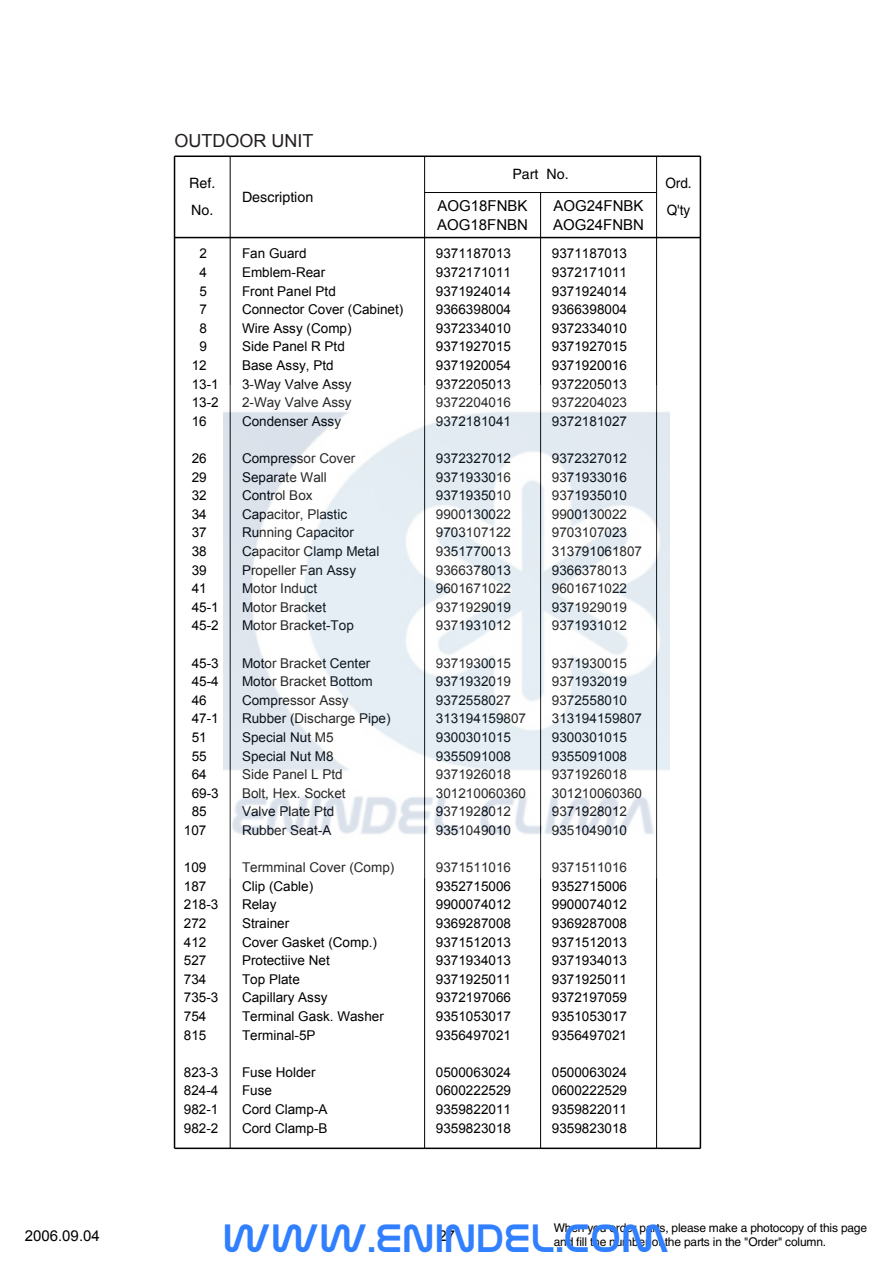
<style>
.page{position:relative;width:893px;height:1263px;background:#fff}
.page>*{position:absolute;margin:0;border:0;box-sizing:border-box;transform-origin:0 0}
.t1{font:40.05px "Nasalization Rg";color:#307fff}
.t2{font:18px "Arial";color:#231f20}
.t3{font:15px/19.5px "Arial";color:#000}
.t4{font:14.25px/27.2px "Helvetica";color:#000}
.t5{font:14.25px "Helvetica";color:#000;scale:.95 1}
.t6{font:13.5px/18.6px "Arial";color:#000;text-align:justify}
.t7{font:12px/14.9px "Helvetica";letter-spacing:-.015em;color:#000}
</style>
<div class="page">
<hr style="left:230px;top:156px;width:1px;height:992px;background:#000">
<hr style="left:174px;top:156px;width:1px;height:992px;background:#000">
<hr style="left:424px;top:192px;width:232px;height:1px;background:#000">
<hr style="left:174px;top:156px;width:526px;height:1px;background:#000">
<hr style="left:699px;top:156px;width:2px;height:992px;background:#000">
<hr style="left:174px;top:1148px;width:526px;height:1px;background:#000">
<hr style="left:656px;top:156px;width:1px;height:992px;background:#000">
<hr style="left:424px;top:156px;width:1px;height:992px;background:#000">
<hr style="left:540px;top:193px;width:1px;height:955px;background:#000">
<hr style="left:174px;top:237px;width:526px;height:1px;background:#000">
<img style="left:223px;top:386px;width:446px;height:491px">
<h2 class="t2" style="left:174px;top:129px;width:140px">OUTDOOR UNIT</h2>
<p class="t4" style="left:189px;top:170px;width:28px">Ref.<br>No.</p>
<p class="t4" style="left:242px;top:183px;width:73px">Description</p>
<p class="t4" style="left:512px;top:161px;width:58px">Part No.</p>
<p class="t5" style="left:665px;top:175px;width:29px">Ord.</p>
<p class="t3" style="left:437px;top:196px;width:92px">AOG18FNBK</p>
<p class="t5" style="left:666px;top:202px;width:26px">Q'ty</p>
<p class="t3" style="left:437px;top:215px;width:92px">AOG18FNBN</p>
<p class="t3" style="left:553px;top:196px;width:92px">AOG24FNBK<br>AOG24FNBN</p>
<p class="t6" style="left:199px;top:245px;width:9px">2</p>
<p class="t6" style="left:242px;top:245px;width:66px">Fan Guard</p>
<p class="t6" style="left:199px;top:263px;width:9px">4</p>
<p class="t6" style="left:242px;top:263px;width:85px">Emblem-Rear</p>
<p class="t6" style="left:199px;top:282px;width:9px">5</p>
<p class="t6" style="left:242px;top:282px;width:95px">Front Panel Ptd</p>
<p class="t6" style="left:199px;top:300px;width:9px">7</p>
<p class="t6" style="left:242px;top:300px;width:163px">Connector Cover (Cabinet)</p>
<p class="t6" style="left:199px;top:319px;width:9px">8</p>
<p class="t6" style="left:242px;top:319px;width:111px">Wire Assy (Comp)</p>
<p class="t6" style="left:199px;top:338px;width:9px">9</p>
<p class="t6" style="left:242px;top:338px;width:104px">Side Panel R Ptd</p>
<p class="t6" style="left:192px;top:356px;width:17px">12</p>
<p class="t6" style="left:242px;top:356px;width:93px">Base Assy, Ptd</p>
<p class="t6" style="left:192px;top:375px;width:29px">13-1</p>
<p class="t6" style="left:242px;top:375px;width:111px">3-Way Valve Assy</p>
<p class="t6" style="left:192px;top:393px;width:29px">13-2</p>
<p class="t6" style="left:242px;top:393px;width:111px">2-Way Valve Assy</p>
<p class="t6" style="left:192px;top:412px;width:17px">16</p>
<p class="t6" style="left:242px;top:412px;width:101px">Condenser Assy</p>
<p class="t6" style="left:192px;top:449px;width:17px">26</p>
<p class="t6" style="left:242px;top:449px;width:115px">Compressor Cover</p>
<p class="t6" style="left:192px;top:468px;width:17px">29</p>
<p class="t6" style="left:242px;top:468px;width:86px">Separate Wall</p>
<p class="t6" style="left:192px;top:486px;width:17px">32</p>
<p class="t6" style="left:242px;top:486px;width:72px">Control Box</p>
<p class="t6" style="left:192px;top:505px;width:17px">34</p>
<p class="t6" style="left:242px;top:505px;width:107px">Capacitor, Plastic</p>
<p class="t6" style="left:192px;top:524px;width:17px">37</p>
<p class="t6" style="left:242px;top:524px;width:113px">Running Capacitor</p>
<p class="t6" style="left:192px;top:542px;width:17px">38</p>
<p class="t6" style="left:242px;top:542px;width:139px">Capacitor Clamp Metal</p>
<p class="t6" style="left:436px;top:245px;width:77px">9371187013<br>9372171011<br>9371924014<br>9366398004<br>9372334010<br>9371927015<br>9371920054<br>9372205013<br>9372204016<br>9372181041</p>
<p class="t6" style="left:436px;top:449px;width:77px">9372327012<br>9371933016<br>9371935010<br>9900130022<br>9703107122<br>9351770013</p>
<p class="t6" style="left:552px;top:245px;width:77px">9371187013<br>9372171011<br>9371924014<br>9366398004<br>9372334010<br>9371927015<br>9371920016<br>9372205013<br>9372204023<br>9372181027</p>
<p class="t6" style="left:552px;top:449px;width:92px;text-align:left">9372327012<br>9371933016<br>9371935010<br>9900130022<br>9703107023<br>313791061807</p>
<p class="t6" style="left:192px;top:561px;width:17px">39</p>
<p class="t6" style="left:242px;top:561px;width:116px">Propeller Fan Assy</p>
<p class="t6" style="left:192px;top:579px;width:17px">41</p>
<p class="t6" style="left:242px;top:579px;width:77px">Motor Induct</p>
<p class="t6" style="left:192px;top:598px;width:29px">45-1</p>
<p class="t6" style="left:242px;top:598px;width:86px">Motor Bracket</p>
<p class="t6" style="left:192px;top:617px;width:29px">45-2</p>
<p class="t6" style="left:242px;top:617px;width:113px">Motor Bracket-Top</p>
<p class="t6" style="left:192px;top:654px;width:29px">45-3</p>
<p class="t6" style="left:242px;top:654px;width:130px">Motor Bracket Center</p>
<p class="t6" style="left:192px;top:672px;width:29px">45-4</p>
<p class="t6" style="left:242px;top:672px;width:132px">Motor Bracket Bottom</p>
<p class="t6" style="left:192px;top:691px;width:17px">46</p>
<p class="t6" style="left:242px;top:691px;width:108px">Compressor Assy</p>
<p class="t6" style="left:192px;top:710px;width:29px">47-1</p>
<p class="t6" style="left:242px;top:710px;width:150px">Rubber (Discharge Pipe)</p>
<p class="t6" style="left:192px;top:747px;width:17px">55</p>
<p class="t6" style="left:242px;top:747px;width:93px">Special Nut M8</p>
<p class="t6" style="left:192px;top:728px;width:17px">51</p>
<p class="t6" style="left:242px;top:728px;width:93px">Special Nut M5</p>
<p class="t6" style="left:192px;top:765px;width:17px">64</p>
<p class="t6" style="left:242px;top:765px;width:102px">Side Panel L Ptd</p>
<p class="t6" style="left:436px;top:561px;width:77px">9366378013<br>9601671022<br>9371929019<br>9371931012</p>
<p class="t6" style="left:436px;top:654px;width:92px;text-align:left">9371930015<br>9371932019<br>9372558027<br>313194159807</p>
<p class="t6" style="left:436px;top:747px;width:77px">9355091008</p>
<p class="t6" style="left:436px;top:728px;width:77px">9300301015</p>
<p class="t6" style="left:436px;top:765px;width:77px">9371926018</p>
<p class="t6" style="left:552px;top:561px;width:77px">9366378013<br>9601671022<br>9371929019<br>9371931012</p>
<p class="t6" style="left:552px;top:654px;width:92px;text-align:left">9371930015<br>9371932019<br>9372558010<br>313194159807</p>
<p class="t6" style="left:552px;top:747px;width:77px">9355091008</p>
<p class="t6" style="left:552px;top:728px;width:77px">9300301015</p>
<p class="t6" style="left:552px;top:765px;width:77px">9371926018</p>
<p class="t6" style="left:192px;top:784px;width:29px">69-3</p>
<p class="t6" style="left:242px;top:784px;width:105px">Bolt, Hex. Socket</p>
<p class="t6" style="left:192px;top:802px;width:17px">85</p>
<p class="t6" style="left:242px;top:802px;width:94px">Valve Plate Ptd</p>
<p class="t6" style="left:184px;top:821px;width:24px">107</p>
<p class="t6" style="left:242px;top:821px;width:91px">Rubber Seat-A</p>
<p class="t6" style="left:184px;top:858px;width:24px">109</p>
<p class="t6" style="left:242px;top:858px;width:154px">Termminal Cover (Comp)</p>
<p class="t6" style="left:184px;top:877px;width:24px">187</p>
<p class="t6" style="left:242px;top:877px;width:73px">Clip (Cable)</p>
<p class="t6" style="left:184px;top:895px;width:36px">218-3</p>
<p class="t6" style="left:242px;top:895px;width:36px">Relay</p>
<p class="t6" style="left:184px;top:914px;width:24px">272</p>
<p class="t6" style="left:242px;top:914px;width:49px">Strainer</p>
<p class="t6" style="left:184px;top:933px;width:24px">412</p>
<p class="t6" style="left:242px;top:933px;width:137px">Cover Gasket (Comp.)</p>
<p class="t6" style="left:184px;top:951px;width:24px">527</p>
<p class="t6" style="left:242px;top:951px;width:89px">Protectiive Net</p>
<p class="t6" style="left:436px;top:784px;width:92px;text-align:left">301210060360<br>9371928012<br>9351049010</p>
<p class="t6" style="left:436px;top:858px;width:77px">9371511016<br>9352715006<br>9900074012<br>9369287008<br>9371512013<br>9371934013</p>
<p class="t6" style="left:552px;top:784px;width:92px;text-align:left">301210060360<br>9371928012<br>9351049010</p>
<p class="t6" style="left:552px;top:858px;width:77px">9371511016<br>9352715006<br>9900074012<br>9369287008<br>9371512013<br>9371934013</p>
<p class="t6" style="left:184px;top:970px;width:24px">734</p>
<p class="t6" style="left:242px;top:970px;width:59px">Top Plate</p>
<p class="t6" style="left:184px;top:1007px;width:24px">754</p>
<p class="t6" style="left:242px;top:1007px;width:143px">Terminal Gask. Washer</p>
<p class="t6" style="left:184px;top:1026px;width:24px">815</p>
<p class="t6" style="left:242px;top:1026px;width:75px">Terminal-5P</p>
<p class="t6" style="left:184px;top:1063px;width:36px">823-3</p>
<p class="t6" style="left:242px;top:1063px;width:75px">Fuse Holder</p>
<p class="t6" style="left:184px;top:1081px;width:36px">824-4</p>
<p class="t6" style="left:242px;top:1081px;width:32px">Fuse</p>
<p class="t6" style="left:184px;top:1100px;width:36px">982-1</p>
<p class="t6" style="left:242px;top:1100px;width:87px">Cord Clamp-A</p>
<p class="t6" style="left:184px;top:1119px;width:36px">982-2</p>
<p class="t6" style="left:242px;top:1119px;width:87px">Cord Clamp-B</p>
<p class="t6" style="left:184px;top:988px;width:36px">735-3</p>
<p class="t6" style="left:242px;top:988px;width:87px">Capillary Assy</p>
<p class="t6" style="left:436px;top:970px;width:77px">9371925011</p>
<p class="t6" style="left:436px;top:1007px;width:77px">9351053017<br>9356497021</p>
<p class="t6" style="left:436px;top:1063px;width:77px">0500063024<br>0600222529<br>9359822011<br>9359823018</p>
<p class="t6" style="left:436px;top:988px;width:77px">9372197066</p>
<p class="t6" style="left:552px;top:970px;width:77px">9371925011</p>
<p class="t6" style="left:552px;top:1007px;width:77px">9351053017<br>9356497021</p>
<p class="t6" style="left:552px;top:1063px;width:77px">0500063024<br>0600222529<br>9359822011<br>9359823018</p>
<p class="t6" style="left:552px;top:988px;width:77px">9372197059</p>
<p class="t7" style="left:553px;top:1220px;width:315px">When you order parts, please make a photocopy of this page and fill the number of the parts in the "Order" column.</p>
<h1 class="t1" style="left:223px;top:1215px;width:448px">WWW.ENINDEL.COM</h1>
<p class="t3" style="left:25px;top:1226px;width:77px">2006.09.04</p>
<p class="t3" style="left:438px;top:1226px;width:18px">27</p>
</div>
